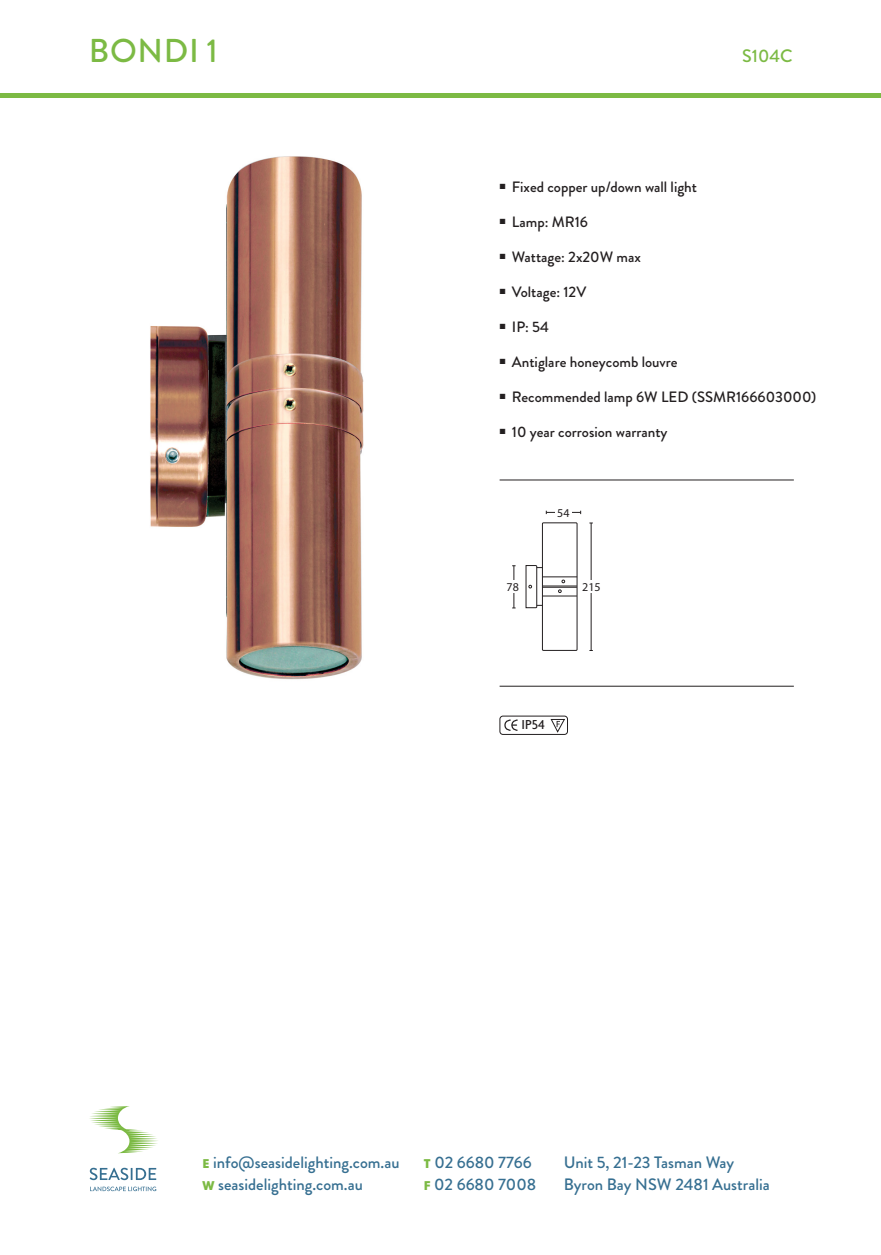
<style>
.page{position:relative;width:881px;height:1255px;background:#fff}
.page>*{position:absolute;margin:0;border:0;box-sizing:border-box;transform-origin:0 0}
.product_names{font:500 33px "Brandon Grotesque";letter-spacing:.02em;color:#7cba44}
.product_names-2{font:500 18px "Brandon Grotesque";letter-spacing:.005em;color:#7cba44}
.t1{font:500 16.5px/22.5px "Brandon Grotesque";color:#366f91}
.bullets{font:500 15px "Brandon Grotesque";color:#231f20}
.t2{font:500 14.1px "Agenda";color:#231f20}
.t3{font:12px "Myriad Pro";color:#231f20}
.s1{font-family:"Futura BT";font-weight:700;font-size:12.3px;color:#7cba44}
</style>
<div class="page">
<hr style="left:0;top:94px;width:880px;height:4px;background:#7cba44">
<div style="left:499px;top:715px;width:68px;height:19px;border:1px solid #231f20;border-radius:3px"></div>
<svg style="left:504px;top:719px;width:14px;height:12px"></svg>
<svg style="left:550px;top:719px;width:15px;height:14px"></svg>
<svg style="left:89px;top:1106px;width:69px;height:47px"></svg>
<svg style="left:90px;top:1167px;width:66px;height:13px"></svg>
<svg style="left:90px;top:1186px;width:66px;height:5px"></svg>
<hr style="left:499px;top:479px;width:294px;height:1px;background:#231f20">
<hr style="left:499px;top:685px;width:294px;height:1px;background:#231f20">
<hr style="left:590px;top:523px;width:1px;height:127px;background:#231f20">
<hr style="left:513px;top:565px;width:1px;height:43px;background:#231f20">
<hr style="left:546px;top:512px;width:34px;height:1px;background:#231f20">
<div style="left:580px;top:580px;width:22px;height:13px;background:#fff"></div>
<div style="left:555px;top:506px;width:16px;height:12px;background:#fff"></div>
<div style="left:504px;top:580px;width:16px;height:13px;background:#fff"></div>
<div style="left:541px;top:522px;width:36px;height:129px;border:1px solid #231f20"></div>
<hr style="left:542px;top:586px;width:34px;height:1px;background:#231f20">
<hr style="left:542px;top:585px;width:34px;height:1px;background:#231f20">
<hr style="left:542px;top:576px;width:35px;height:1px;background:#231f20">
<hr style="left:542px;top:595px;width:34px;height:1px;background:#231f20">
<svg style="left:561px;top:579px;width:4px;height:4px"></svg>
<svg style="left:558px;top:589px;width:3px;height:4px"></svg>
<svg style="left:525px;top:564px;width:17px;height:44px"></svg>
<img style="left:150px;top:156px;width:214px;height:524px">
<p class="product_names" style="left:89px;top:27px;width:130px">BONDI 1</p>
<p class="product_names-2" style="left:741px;top:43px;width:52px">S104C</p>
<p class="bullets" style="left:500px;top:176px;width:198px">■ Fixed copper up/down wall light</p>
<p class="bullets" style="left:500px;top:211px;width:90px">■ Lamp: MR16</p>
<p class="bullets" style="left:500px;top:246px;width:142px">■ Wattage: 2x20W max</p>
<p class="bullets" style="left:500px;top:281px;width:88px">■ Voltage: 12V</p>
<p class="bullets" style="left:500px;top:316px;width:51px">■ IP: 54</p>
<p class="bullets" style="left:500px;top:351px;width:179px">■ Antiglare honeycomb louvre</p>
<p class="bullets" style="left:500px;top:386px;width:318px">■ Recommended lamp 6W LED (SSMR166603000)</p>
<p class="bullets" style="left:500px;top:421px;width:169px">■ 10 year corrosion warranty</p>
<p class="t3" style="left:506px;top:580px;width:14px">78</p>
<p class="t3" style="left:557px;top:505px;width:14px">54</p>
<p class="t3" style="left:582px;top:580px;width:20px">215</p>
<p class="t2" style="left:521px;top:716px;width:25px">IP54</p>
<p class="t1" style="left:202px;top:1151px;width:198px"><span class="s1">E</span> info@seasidelighting.com.au<br><span class="s1">W</span> seasidelighting.com.au</p>
<p class="t1" style="left:423px;top:1151px;width:114px"><span class="s1">T</span> 02 6680 7766<br><span class="s1">F</span> 02 6680 7008</p>
<p class="t1" style="left:563px;top:1151px;width:207px">Unit 5, 21-23 Tasman Way<br>Byron Bay NSW 2481 Australia</p>
</div>
